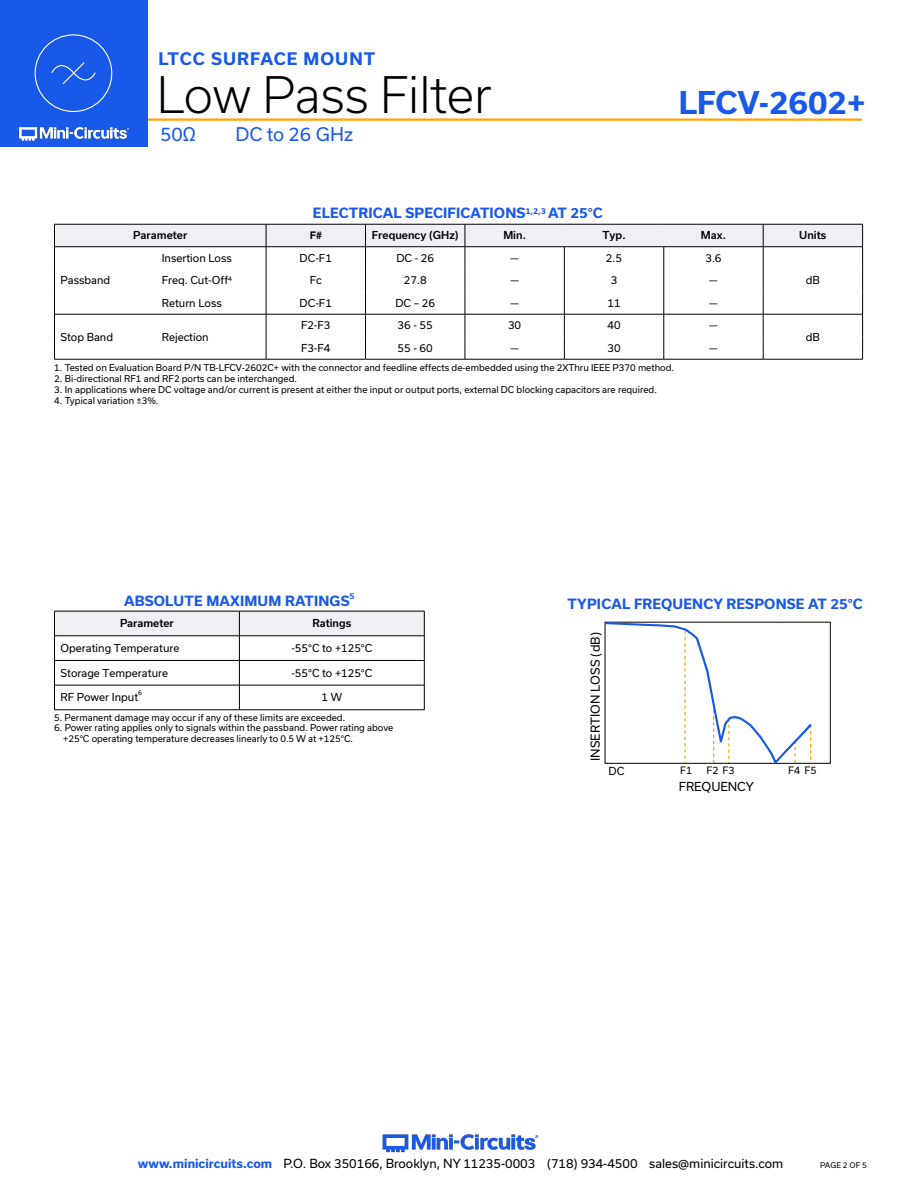
<style>
.page{position:relative;width:918px;height:1188px;background:#fff}
.page>*{position:absolute;margin:0;border:0;box-sizing:border-box;transform-origin:0 0}
.t1{font:300 48px "Usual";color:#000}
.t2{font:700 30px "Usual";color:#1859ea}
.t3{font:18px "Usual";color:#1859ea}
.t4{font:700 16.5px "Usual";letter-spacing:.065em;color:#1859ea}
.Blue_Headers{font:700 13.5px "Usual";letter-spacing:.015em;color:#1859ea}
.t5{font:12px "Usual";color:#000}
.t6{font:11.85px "Usual";letter-spacing:.005em;color:#000}
.t7{font:10.65px "Usual";color:#000}
.Table_Body_Center{font:10.5px "Usual";color:#000}
.Table_Body_Left_Justified{font:10.5px "Usual";color:#000}
.Table_Header_Center{font:500 10.5px "Usual";color:#000}
.t8{font:700 10.5px "Helvetica";color:#000}
.t9{font:9.75px "Usual";color:#000}
.Notes{font:9px "Usual";color:#000}
.Blue_Headers-2{font:700 7.8px "Usual";color:#1859ea}
.t10{font:7.5px "Usual";color:#000}
.Table_Body_Left_Justified-2{font:6.15px "Usual";color:#000}
.s1{font-weight:700;color:#1859ea}
</style>
<div class="page">
<hr style="left:129px;top:118px;width:733px;height:3px;background:#ffa300">
<div style="left:0;top:0;width:147px;height:147px;background:#1859ea"></div>
<img style="left:19px;top:126px;width:110px;height:15px">
<div style="left:35px;top:34px;width:77px;height:78px;border:1px solid #fff;border-radius:50%"></div>
<svg style="left:51px;top:62px;width:45px;height:22px"></svg>
<img style="left:382px;top:1134px;width:157px;height:19px">
<hr style="left:54px;top:359px;width:102px;height:1px;background:#000">
<hr style="left:763px;top:359px;width:100px;height:1px;background:#000">
<hr style="left:156px;top:359px;width:110px;height:1px;background:#000">
<svg style="left:54px;top:224px;width:809px;height:135px"></svg>
<hr style="left:266px;top:359px;width:100px;height:1px;background:#000">
<hr style="left:366px;top:359px;width:99px;height:1px;background:#000">
<hr style="left:465px;top:359px;width:99px;height:1px;background:#000">
<hr style="left:564px;top:359px;width:100px;height:1px;background:#000">
<hr style="left:664px;top:359px;width:99px;height:1px;background:#000">
<hr style="left:54px;top:710px;width:185px;height:1px;background:#000">
<svg style="left:54px;top:611px;width:371px;height:99px"></svg>
<hr style="left:239px;top:710px;width:186px;height:1px;background:#000">
<svg style="left:606px;top:622px;width:206px;height:142px"></svg>
<h3 class="t4" style="left:158px;top:49px;width:218px">LTCC SURFACE MOUNT</h3>
<h1 class="t1" style="left:157px;top:67px;width:336px">Low Pass Filter</h1>
<h3 class="t3" style="left:160px;top:124px;width:37px">50Ω</h3>
<h3 class="t3" style="left:235px;top:124px;width:119px">DC to 26 GHz</h3>
<p class="Blue_Headers" style="left:313px;top:205px;width:291px">ELECTRICAL SPECIFICATIONS<sup>1,2,3</sup> AT 25°C</p>
<h2 class="t2" style="left:679px;top:86px;width:188px">LFCV-2602+</h2>
<p class="Table_Body_Left_Justified" style="left:60px;top:274px;width:51px">Passband</p>
<p class="Table_Header_Center" style="left:133px;top:229px;width:56px">Parameter</p>
<p class="t8" style="left:310px;top:229px;width:14px">F#</p>
<p class="Table_Header_Center" style="left:372px;top:229px;width:88px">Frequency (GHz)</p>
<p class="Table_Header_Center" style="left:503px;top:229px;width:24px">Min.</p>
<p class="Table_Header_Center" style="left:603px;top:229px;width:25px">Typ.</p>
<p class="Table_Header_Center" style="left:701px;top:229px;width:26px">Max.</p>
<p class="Table_Header_Center" style="left:799px;top:229px;width:29px">Units</p>
<p class="Table_Body_Center" style="left:162px;top:252px;width:72px">Insertion Loss</p>
<p class="Table_Body_Center" style="left:300px;top:252px;width:34px">DC-F1</p>
<p class="Table_Body_Center" style="left:396px;top:252px;width:39px">DC - 26</p>
<p class="Table_Body_Center" style="left:510px;top:252px;width:10px">—</p>
<p class="Table_Body_Center" style="left:606px;top:252px;width:18px">2.5</p>
<p class="Table_Body_Center" style="left:705px;top:252px;width:18px">3.6</p>
<p class="Table_Body_Center" style="left:162px;top:274px;width:72px">Freq. Cut-Off<sup>4</sup></p>
<p class="Table_Body_Center" style="left:310px;top:274px;width:14px">Fc</p>
<p class="Table_Body_Center" style="left:404px;top:274px;width:24px">27.8</p>
<p class="Table_Body_Center" style="left:510px;top:274px;width:10px">—</p>
<p class="Table_Body_Center" style="left:611px;top:274px;width:8px">3</p>
<p class="Table_Body_Center" style="left:709px;top:274px;width:10px">—</p>
<p class="Table_Body_Center" style="left:806px;top:274px;width:16px">dB</p>
<p class="Table_Body_Center" style="left:162px;top:297px;width:62px">Return Loss</p>
<p class="Table_Body_Center" style="left:300px;top:297px;width:34px">DC-F1</p>
<p class="Table_Body_Center" style="left:395px;top:297px;width:41px">DC – 26</p>
<p class="Table_Body_Center" style="left:510px;top:297px;width:10px">—</p>
<p class="Table_Body_Center" style="left:607px;top:297px;width:15px">11</p>
<p class="Table_Body_Center" style="left:709px;top:297px;width:10px">—</p>
<p class="Table_Body_Center" style="left:301px;top:319px;width:31px">F2-F3</p>
<p class="Table_Body_Center" style="left:398px;top:319px;width:37px">36 - 55</p>
<p class="Table_Body_Center" style="left:508px;top:319px;width:15px">30</p>
<p class="Table_Body_Center" style="left:607px;top:319px;width:15px">40</p>
<p class="Table_Body_Center" style="left:709px;top:319px;width:10px">—</p>
<p class="Table_Body_Left_Justified" style="left:60px;top:331px;width:54px">Stop Band</p>
<p class="Table_Body_Center" style="left:162px;top:331px;width:49px">Rejection</p>
<p class="Table_Body_Center" style="left:301px;top:342px;width:31px">F3-F4</p>
<p class="Table_Body_Center" style="left:398px;top:342px;width:37px">55 - 60</p>
<p class="Table_Body_Center" style="left:510px;top:342px;width:10px">—</p>
<p class="Table_Body_Center" style="left:607px;top:342px;width:15px">30</p>
<p class="Table_Body_Center" style="left:709px;top:342px;width:10px">—</p>
<p class="Notes" style="left:54px;top:363px;width:621px">1. Tested on Evaluation Board P/N TB-LFCV-2602C+ with the connector and feedline effects de-embedded using the 2XThru IEEE P370 method.</p>
<p class="Notes" style="left:54px;top:373px;width:244px">2. Bi-directional RF1 and RF2 ports can be interchanged.</p>
<p class="Notes" style="left:54px;top:384px;width:604px">3. In applications where DC voltage and/or current is present at either the input or output ports, external DC blocking capacitors are required.</p>
<p class="Notes" style="left:54px;top:395px;width:106px">4. Typical variation ±3%.</p>
<p class="Table_Body_Center" style="left:806px;top:331px;width:16px">dB</p>
<p class="Blue_Headers" style="left:124px;top:594px;width:227px">ABSOLUTE MAXIMUM RATINGS</p>
<p class="Blue_Headers-2" style="left:350px;top:591px;width:7px">5</p>
<p class="Table_Header_Center" style="left:120px;top:617px;width:55px">Parameter</p>
<p class="Table_Header_Center" style="left:312px;top:617px;width:40px">Ratings</p>
<p class="Table_Body_Left_Justified" style="left:60px;top:642px;width:120px">Operating Temperature</p>
<p class="Table_Body_Center" style="left:291px;top:642px;width:83px">-55°C to +125°C</p>
<p class="Table_Body_Left_Justified" style="left:60px;top:667px;width:109px">Storage Temperature</p>
<p class="Table_Body_Center" style="left:291px;top:667px;width:83px">-55°C to +125°C</p>
<p class="Table_Body_Left_Justified" style="left:60px;top:691px;width:79px">RF Power Input</p>
<p class="Table_Body_Left_Justified-2" style="left:138px;top:689px;width:5px">6</p>
<p class="Table_Body_Center" style="left:322px;top:691px;width:22px">1 W</p>
<p class="Notes" style="left:54px;top:712px;width:293px">5. Permanent damage may occur if any of these limits are exceeded.</p>
<p class="Notes" style="left:54px;top:723px;width:341px">6. Power rating applies only to signals within the passband. Power rating above</p>
<p class="Notes" style="left:63px;top:734px;width:292px">+25°C operating temperature decreases linearly to 0.5 W at +125°C.</p>
<p class="Blue_Headers" style="left:568px;top:597px;width:297px">TYPICAL FREQUENCY RESPONSE AT 25°C</p>
<p class="t6" style="left:588px;top:761px;width:130px;rotate:-90deg">INSERTION LOSS (dB)</p>
<p class="t6" style="left:679px;top:780px;width:76px">FREQUENCY</p>
<p class="t7" style="left:609px;top:765px;width:17px">DC</p>
<p class="t9" style="left:680px;top:765px;width:14px">F1</p>
<p class="t9" style="left:707px;top:765px;width:29px">F2 F3</p>
<p class="t9" style="left:788px;top:765px;width:30px">F4 F5</p>
<h3 class="t5" style="left:138px;top:1157px;width:647px"><span class="s1">www.minicircuits.com</span> P.O. Box 350166, Brooklyn, NY 11235-0003 (718) 934-4500 sales@minicircuits.com</h3>
<p class="t10" style="left:820px;top:1161px;width:48px">PAGE 2 OF 5</p>
</div>
